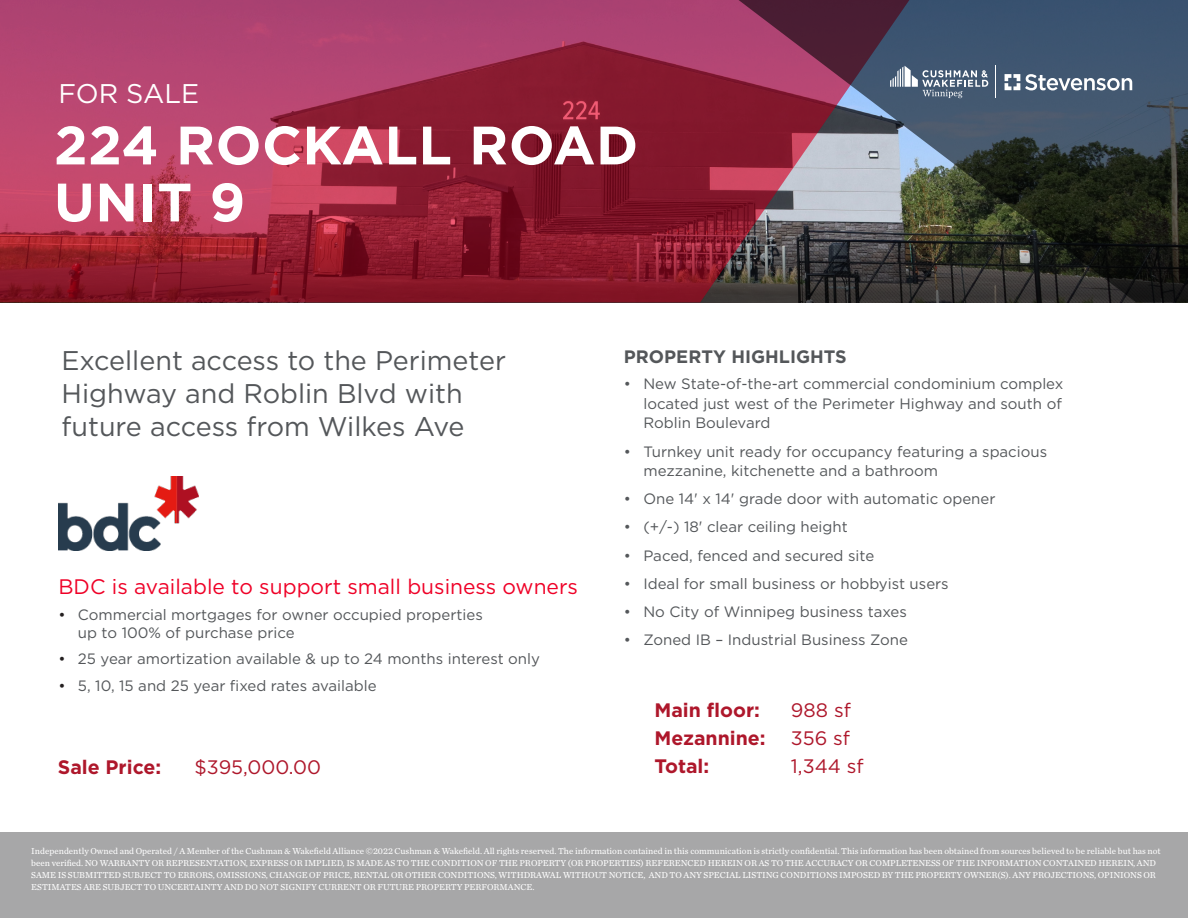
<style>
.page{position:relative;width:1188px;height:918px;background:#fff}
.page>*{position:absolute;margin:0;border:0;box-sizing:border-box;transform-origin:0 0}
.Highlight_Pg_-_Title_-_36_pt{font:700 54px "Gotham";letter-spacing:.01em;color:#fff}
.Highlight_Paragraph_-_18_pt{font:27px/33px "Gotham";color:#54575a}
.Highlight_Paragraph_-_18_pt-2{font:27px "Gotham";color:#fff}
.Body_Text_-_Bullet{font:21px "Gotham";color:#ef0027}
.Body_Text_-_10_pt{font:700 19.5px "Gotham";color:#ae172b}
.Body_Text_-_10_pt-2{font:19.5px "Gotham";color:#ae172b}
.Small_Bold_Titles_-_12_pt{font:700 18px "Gotham";color:#54575a}
.t1{font:15px/19.5px "Gotham";color:#54575a}
.t2{font:9px/12px "Chronicle Text G2";color:#fff}
.s1{color:#231f20}
</style>
<div class="page">
<img style="left:58px;top:476px;width:140px;height:74px">
<div style="left:0;top:832px;width:1188px;height:86px;background:#a7a7a8"></div>
<svg style="left:0;top:0;width:715px;height:302px;background:#9e2e4b"></svg>
<svg style="left:715px;top:0;width:473px;height:302px;background:#514752"></svg>
<hr style="left:995px;top:66px;width:1px;height:32px;background:#fff">
<svg style="left:890px;top:66px;width:98px;height:32px;background:#6e7e92"></svg>
<svg style="left:1005px;top:74px;width:127px;height:16px"></svg>
<p class="Highlight_Paragraph_-_18_pt-2" style="left:58px;top:76px;width:142px">FOR SALE</p>
<p class="Highlight_Pg_-_Title_-_36_pt" style="left:54px;top:110px;width:586px">224 ROCKALL ROAD</p>
<p class="Highlight_Pg_-_Title_-_36_pt" style="left:54px;top:167px;width:193px">UNIT 9</p>
<p class="Highlight_Paragraph_-_18_pt" style="left:62px;top:344px;width:446px">Excellent access to the Perimeter<br>Highway and Roblin Blvd with future access from Wilkes Ave</p>
<p class="Body_Text_-_Bullet" style="left:58px;top:573px;width:521px">BDC is available to support small business owners</p>
<p class="t1" style="left:78px;top:606px;width:406px;line-height:18px;text-indent:-20px"><span class="s1">•</span> Commercial mortgages for owner occupied properties up to 100% of purchase price</p>
<p class="t1" style="left:58px;top:649px;width:483px"><span class="s1">•</span> 25 year amortization available &amp; up to 24 months interest only</p>
<p class="t1" style="left:58px;top:675px;width:320px"><span class="s1">•</span> 5, 10, 15 and 25 year fixed rates available</p>
<p class="Small_Bold_Titles_-_12_pt" style="left:624px;top:345px;width:224px">PROPERTY HIGHLIGHTS</p>
<p class="t1" style="left:643px;top:374px;width:421px;text-align:justify;text-indent:-20px">• New State-of-the-art commercial condominium complex located just west of the Perimeter Highway and south of Roblin Boulevard</p>
<p class="t1" style="left:643px;top:441px;width:405px;text-indent:-20px">• Turnkey unit ready for occupancy featuring a spacious mezzanine, kitchenette and a bathroom</p>
<p class="t1" style="left:624px;top:489px;width:373px">• One 14' x 14' grade door with automatic opener</p>
<p class="t1" style="left:624px;top:517px;width:225px">• (+/-) 18' clear ceiling height</p>
<p class="t1" style="left:624px;top:545px;width:252px">• Paced, fenced and secured site</p>
<p class="t1" style="left:624px;top:573px;width:326px">• Ideal for small business or hobbyist users</p>
<p class="t1" style="left:624px;top:601px;width:284px">• No City of Winnipeg business taxes</p>
<p class="t1" style="left:624px;top:630px;width:285px">• Zoned IB – Industrial Business Zone</p>
<p class="Body_Text_-_10_pt" style="left:654px;top:697px;width:107px">Main floor:</p>
<p class="Body_Text_-_10_pt-2" style="left:791px;top:698px;width:61px">988 sf</p>
<p class="Body_Text_-_10_pt" style="left:654px;top:725px;width:113px">Mezannine:</p>
<p class="Body_Text_-_10_pt-2" style="left:791px;top:726px;width:61px">356 sf</p>
<p class="Body_Text_-_10_pt" style="left:58px;top:754px;width:105px">Sale Price:</p>
<p class="Body_Text_-_10_pt-2" style="left:194px;top:755px;width:128px">$395,000.00</p>
<p class="Body_Text_-_10_pt" style="left:654px;top:753px;width:56px">Total:</p>
<p class="Body_Text_-_10_pt-2" style="left:791px;top:754px;width:74px">1,344 sf</p>
<p class="t2" style="left:31px;top:845px;width:1131px">Independently Owned and Operated / A Member of the Cushman &amp; Wakefield Alliance ©2022 Cushman &amp; Wakefield. All rights reserved. The information contained in this communication is strictly confidential. This information has been obtained from sources believed to be reliable but has not been verified. NO WARRANTY OR REPRESENTATION, EXPRESS OR IMPLIED, IS MADE AS TO THE CONDITION OF THE PROPERTY (OR PROPERTIES) REFERENCED HEREIN OR AS TO THE ACCURACY OR COMPLETENESS OF THE INFORMATION CONTAINED HEREIN, AND SAME IS SUBMITTED SUBJECT TO ERRORS, OMISSIONS, CHANGE OF PRICE, RENTAL OR OTHER CONDITIONS, WITHDRAWAL WITHOUT NOTICE, AND TO ANY SPECIAL LISTING CONDITIONS IMPOSED BY THE PROPERTY OWNER(S). ANY PROJECTIONS, OPINIONS OR ESTIMATES ARE SUBJECT TO UNCERTAINTY AND DO NOT SIGNIFY CURRENT OR FUTURE PROPERTY PERFORMANCE.</p>
</div>
